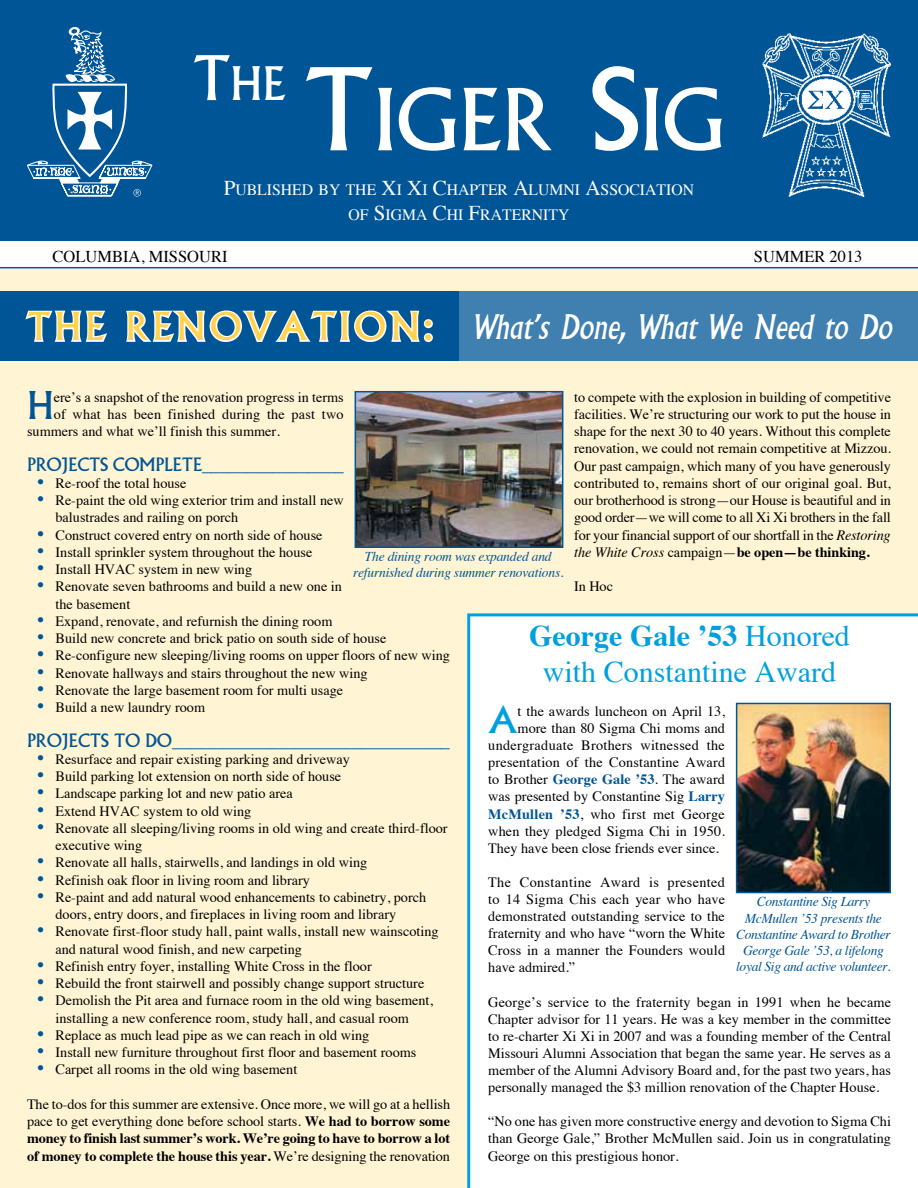
<style>
.page{position:relative;width:918px;height:1188px;background:#fff}
.page>*{position:absolute;margin:0;border:0;box-sizing:border-box;transform-origin:0 0}
.t1{font:83.25px "Albertus";color:#fff}
.t2{font:45px "Albertus";color:#fff}
.t3{font:37.2px "Albertus";color:#005596}
.t4{font:37.05px "Albertus MT Std";color:#00a0de}
.t5{font:italic 33.3px "Albertus MT Std";color:#fff}
.t6{font:30px/36px "Times";color:#00a0de;text-align:center}
.t7{font:18px "Albertus MT Std";letter-spacing:-.01em;color:#005596}
.t8{font:16.5px "Times";color:#000}
.t9{font:15.75px/25.2px "Times";color:#fff;text-align:center}
.t10{font:14.25px/17.2px "Times";color:#000;text-align:justify}
.t11{font:14.25px "Times";letter-spacing:.02em;color:#000}
.t12{font:italic 13.5px/16.2px "Times";letter-spacing:-.025em;color:#005596;text-align:center}
.s1{font-size:60px}
.s2{font-size:111px}
.s3{font-size:21px}
.s4{font-family:"Albertus";font-style:normal;font-size:37.5px;color:#ffd24f}
.s5{font-style:italic}
.s6{font-weight:700}
.s7{font-family:"Albertus MT Std";font-size:18px;color:#005596}
.s8{font-weight:700;color:#005596}
</style>
<div class="page">
<div style="left:0;top:269px;width:918px;height:919px;background:#fff4d3"></div>
<div style="left:0;top:0;width:918px;height:240px;background:#005596"></div>
<hr style="left:0;top:267px;width:918px;height:1px;background:#005596">
<div style="left:0;top:292px;width:459px;height:69px;background:#005596"></div>
<svg style="left:25px;top:310px;width:83px;height:32px"></svg>
<svg style="left:126px;top:310px;width:307px;height:33px"></svg>
<img style="left:358px;top:394px;width:202px;height:151px">
<div style="left:355px;top:391px;width:208px;height:157px;border:2px solid #005596"></div>
<div style="left:459px;top:292px;width:459px;height:69px;background:#4080b1"></div>
<div style="left:467px;top:613px;width:451px;height:575px;background:#fff"></div>
<img style="left:739px;top:706px;width:149px;height:184px">
<div style="left:736px;top:703px;width:155px;height:190px;border:2px solid #005596"></div>
<svg style="left:27px;top:27px;width:125px;height:170px"></svg>
<img style="left:762px;top:33px;width:128px;height:164px">
<h2 class="t2" style="left:193px;top:58px;width:94px"><span class="s1">T</span>HE</h2>
<h1 class="t1" style="left:304px;top:72px;width:423px"><span class="s2">T</span>IGER <span class="s2">S</span>IG</h1>
<p class="t9" style="left:224px;top:176px;width:472px"><span class="s3">P</span>UBLISHED BY THE <span class="s3">X</span>I <span class="s3">X</span>I <span class="s3">C</span>HAPTER <span class="s3">A</span>LUMNI <span class="s3">A</span>SSOCIATION<br>OF <span class="s3">S</span>IGMA <span class="s3">C</span>HI <span class="s3">F</span>RATERNITY</p>
<p class="t8" style="left:53px;top:241px;width:57px">Columbi</p>
<p class="t8" style="left:129px;top:241px;width:100px">a, Missouri</p>
<p class="t8" style="left:754px;top:241px;width:110px">summer 2013</p>
<h3 class="t5" style="left:27px;top:307px;width:866px"><span class="s4">TH E RENOVATION:</span> What’s Done, What We Need to Do</h3>
<h3 class="t3" style="left:27px;top:384px;width:28px">H</h3>
<p class="t10" style="left:54px;top:387px;width:291px">ere’s a snapshot of the renovation progress in terms</p>
<p class="t10" style="left:574px;top:387px;width:318px">to compete with the explosion in building of competitive facilities. We’re structuring our work to put the house in shape for the next 30 to 40 years. Without this complete renovation, we could not remain competitive at Mizzou.<br>Our past campaign, which many of you have generously contributed to, remains short of our original goal. But, our brotherhood is strong—our House is beautiful and in good order—we will come to all Xi Xi brothers in the fall for your financial support of our shortfall in the <span class="s5">Restoring the White Cross</span> campaign—<span class="s6">be open—be thinking.</span></p>
<p class="t10" style="left:574px;top:577px;width:40px">In Hoc</p>
<p class="t10" style="left:54px;top:404px;width:291px">of what has been finished during the past two</p>
<p class="t10" style="left:27px;top:422px;width:254px">summers and what we’ll finish this summer.</p>
<p class="t7" style="left:27px;top:454px;width:318px">PROJECTS COMPLETE________________</p>
<p class="t10" style="left:37px;top:473px;width:151px"><span class="s7">•</span> Re-roof the total house</p>
<p class="t10" style="left:56px;top:491px;width:290px;text-indent:-18px"><span class="s7">•</span> Re-paint the old wing exterior trim and install new balustrades and railing on porch</p>
<p class="t10" style="left:37px;top:525px;width:287px"><span class="s7">•</span> Construct covered entry on north side of house</p>
<p class="t10" style="left:37px;top:542px;width:276px"><span class="s7">•</span> Install sprinkler system throughout the house</p>
<p class="t10" style="left:37px;top:560px;width:216px"><span class="s7">•</span> Install HVAC system in new wing</p>
<p class="t10" style="left:56px;top:577px;width:288px;text-indent:-18px"><span class="s7">•</span> Renovate seven bathrooms and build a new one in the basement</p>
<p class="t10" style="left:37px;top:611px;width:297px"><span class="s7">•</span> Expand, renovate, and refurnish the dining room</p>
<p class="t10" style="left:37px;top:629px;width:350px"><span class="s7">•</span> Build new concrete and brick patio on south side of house</p>
<p class="t10" style="left:37px;top:646px;width:414px"><span class="s7">•</span> Re-configure new sleeping/living rooms on upper floors of new wing</p>
<p class="t10" style="left:37px;top:663px;width:332px"><span class="s7">•</span> Renovate hallways and stairs throughout the new wing</p>
<p class="t10" style="left:37px;top:680px;width:307px"><span class="s7">•</span> Renovate the large basement room for multi usage</p>
<p class="t10" style="left:37px;top:698px;width:169px"><span class="s7">•</span> Build a new laundry room</p>
<p class="t7" style="left:27px;top:730px;width:424px">PROJECTS TO DO_______________________________</p>
<p class="t10" style="left:37px;top:749px;width:314px"><span class="s7">•</span> Resurface and repair existing parking and driveway</p>
<p class="t10" style="left:37px;top:767px;width:305px"><span class="s7">•</span> Build parking lot extension on north side of house</p>
<p class="t10" style="left:37px;top:784px;width:257px"><span class="s7">•</span> Landscape parking lot and new patio area</p>
<p class="t10" style="left:37px;top:801px;width:215px"><span class="s7">•</span> Extend HVAC system to old wing</p>
<p class="t10" style="left:56px;top:818px;width:394px;text-indent:-18px"><span class="s7">•</span> Renovate all sleeping/living rooms in old wing and create third-floor executive wing</p>
<p class="t10" style="left:37px;top:853px;width:331px"><span class="s7">•</span> Renovate all halls, stairwells, and landings in old wing</p>
<p class="t10" style="left:37px;top:870px;width:274px"><span class="s7">•</span> Refinish oak floor in living room and library</p>
<p class="t10" style="left:56px;top:887px;width:372px;text-indent:-18px"><span class="s7">•</span> Re-paint and add natural wood enhancements to cabinetry, porch doors, entry doors, and fireplaces in living room and library</p>
<p class="t10" style="left:56px;top:922px;width:385px;text-indent:-18px"><span class="s7">•</span> Renovate first-floor study hall, paint walls, install new wainscoting and natural wood finish, and new carpeting</p>
<p class="t10" style="left:37px;top:956px;width:336px"><span class="s7">•</span> Refinish entry foyer, installing White Cross in the floor</p>
<p class="t10" style="left:37px;top:974px;width:388px"><span class="s7">•</span> Rebuild the front stairwell and possibly change support structure</p>
<p class="t10" style="left:37px;top:991px;width:397px;text-align:center"><span class="s7">•</span> Demolish the Pit area and furnace room in the old wing basement, installing a new conference room, study hall, and casual room</p>
<p class="t10" style="left:37px;top:1025px;width:333px"><span class="s7">•</span> Replace as much lead pipe as we can reach in old wing</p>
<p class="t10" style="left:37px;top:1043px;width:380px"><span class="s7">•</span> Install new furniture throughout first floor and basement rooms</p>
<p class="t10" style="left:37px;top:1060px;width:261px"><span class="s7">•</span> Carpet all rooms in the old wing basement</p>
<p class="t10" style="left:27px;top:1094px;width:425px">The to-dos for this summer are extensive. Once more, we will go at a hellish pace to get everything done before school starts. <span class="s6">We had to borrow some money to finish last summer’s work. We’re going to have to borrow a lot of money to complete the house this year.</span> We’re designing the renovation</p>
<p class="t12" style="left:353px;top:548px;width:212px">The dining room was expanded and refurnished during summer renovations.</p>
<h3 class="t6" style="left:529px;top:615px;width:322px"><span class="s6">George Gale ’53</span> Honored with Constantine Award</h3>
<h3 class="t4" style="left:488px;top:698px;width:31px">A</h3>
<p class="t10" style="left:518px;top:701px;width:209px">t the awards luncheon on April 13,</p>
<p class="t10" style="left:518px;top:718px;width:209px">more than 80 Sigma Chi moms and</p>
<p class="t11" style="left:488px;top:732px;width:238px">undergraduate Brothers witnessed the</p>
<p class="t10" style="left:488px;top:753px;width:238px">presentation of the Constantine Award</p>
<p class="t10" style="left:488px;top:770px;width:238px">to Brother <span class="s8">George Gale ’53</span>. The award</p>
<p class="t10" style="left:488px;top:787px;width:238px">was presented by Constantine Sig <span class="s8">Larry</span></p>
<p class="t10" style="left:488px;top:804px;width:238px"><span class="s8">McMullen ’53</span>, who first met George</p>
<p class="t10" style="left:488px;top:821px;width:238px">when they pledged Sigma Chi in 1950.</p>
<p class="t10" style="left:488px;top:838px;width:232px">They have been close friends ever since.</p>
<p class="t10" style="left:488px;top:872px;width:238px">The Constantine Award is presented to 14 Sigma Chis each year who have demonstrated outstanding service to the fraternity and who have “worn the White Cross in a manner the Founders would have admired.”</p>
<p class="t10" style="left:488px;top:992px;width:404px">George’s service to the fraternity began in 1991 when he became Chapter advisor for 11 years. He was a key member in the committee to re-charter Xi Xi in 2007 and was a founding member of the Central Missouri Alumni Association that began the same year. He serves as a member of the Alumni Advisory Board and, for the past two years, has personally managed the $3 million renovation of the Chapter House.</p>
<p class="t10" style="left:488px;top:1112px;width:404px">“No one has given more constructive energy and devotion to Sigma Chi than George Gale,” Brother McMullen said. Join us in congratulating George on this prestigious honor.</p>
<p class="t12" style="left:736px;top:893px;width:156px">Constantine Sig Larry<br>McMullen ’53 presents the<br>Constantine Award to Brother<br>George Gale ’53, a lifelong loyal Sig and active volunteer.</p>
</div>
